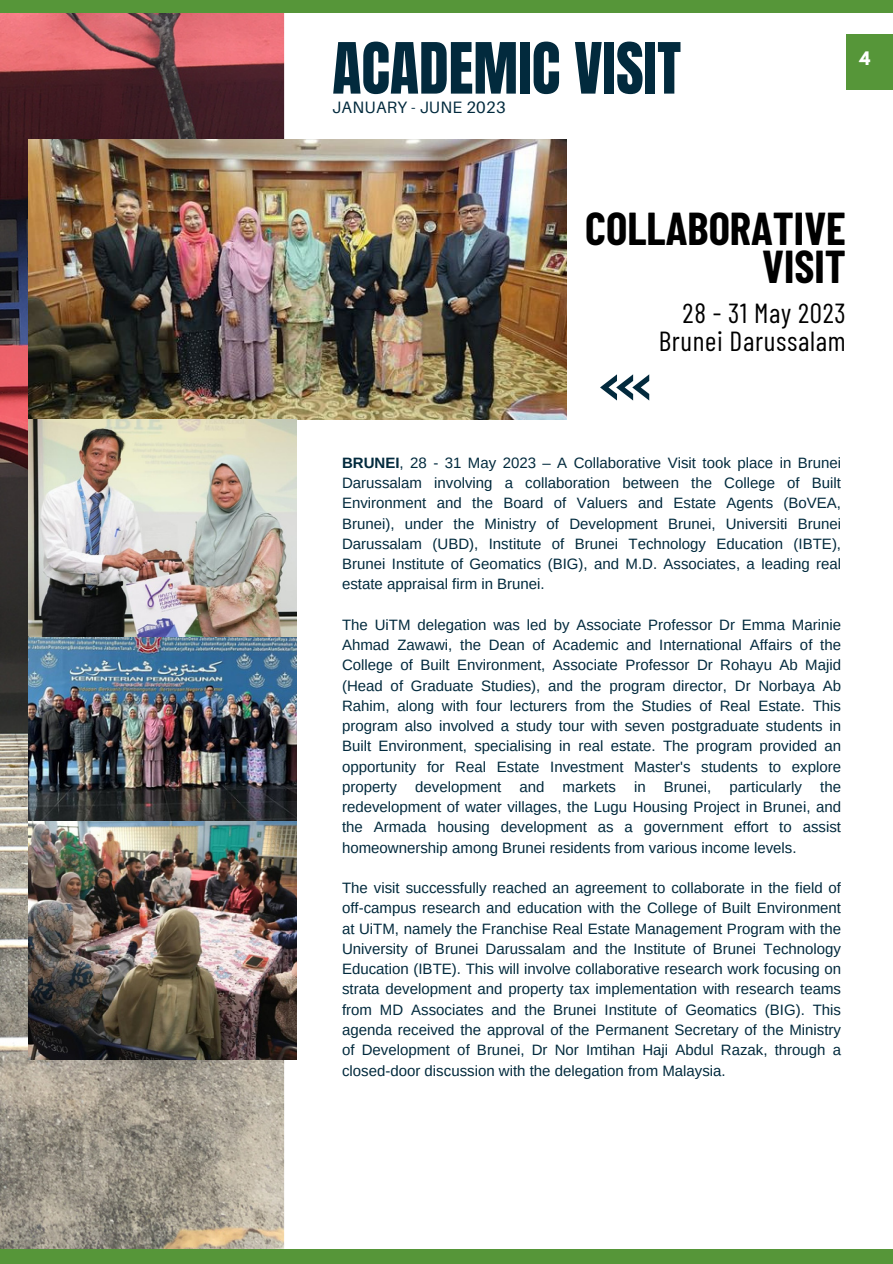
<style>
.page{position:relative;width:893px;height:1264px;background:#fff}
.page>*{position:absolute;margin:0;border:0;box-sizing:border-box;transform-origin:0 0}
.t1{font:60px "Anton";color:#022a3d}
.t2{font:700 45px/38.2px "Barlow Condensed";color:#000;text-align:right}
.t3{font:27.6px "Barlow Condensed";letter-spacing:.025em;color:#000}
.t4{font:16.5px "Aileron";letter-spacing:.015em;color:#022a3d}
.t5{font:700 16.5px "League Spartan";color:#fff}
.t6{font:15px/20.2px "Arimo";color:#022a3d;text-align:justify}
.s1{font-weight:700}
</style>
<div class="page">
<img style="left:0;top:12px;width:284px;height:1237px">
<svg style="left:600px;top:374px;width:49px;height:26px"></svg>
<div style="left:0;top:0;width:892px;height:12px;background:#569639"></div>
<div style="left:0;top:1249px;width:892px;height:14px;background:#569639"></div>
<div style="left:846px;top:34px;width:46px;height:55px;background:#569639"></div>
<img style="left:28px;top:139px;width:538px;height:281px">
<img style="left:28px;top:419px;width:268px;height:398px">
<img style="left:28px;top:817px;width:268px;height:242px">
<p class="t1" style="left:332px;top:25px;width:350px">ACADEMIC VISIT</p>
<p class="t4" style="left:332px;top:97px;width:175px">JANUARY - JUNE 2023</p>
<p class="t5" style="left:859px;top:51px;width:12px">4</p>
<p class="t2" style="left:585px;top:208px;width:262px">COLLABORATIVE<br>VISIT</p>
<p class="t3" style="left:682px;top:295px;width:164px">28 - 31 May 2023</p>
<p class="t3" style="left:658px;top:323px;width:188px">Brunei Darussalam</p>
<p class="t6" style="left:342px;top:452px;width:500px"><span class="s1">BRUNEI</span>, 28 - 31 May 2023 – A Collaborative Visit took place in Brunei Darussalam involving a collaboration between the College of Built Environment and the Board of Valuers and Estate Agents (BoVEA, Brunei), under the Ministry of Development Brunei, Universiti Brunei Darussalam (UBD), Institute of Brunei Technology Education (IBTE), Brunei Institute of Geomatics (BIG), and M.D. Associates, a leading real estate appraisal firm in Brunei.</p>
<p class="t6" style="left:342px;top:614px;width:500px">The UiTM delegation was led by Associate Professor Dr Emma Marinie Ahmad Zawawi, the Dean of Academic and International Affairs of the College of Built Environment, Associate Professor Dr Rohayu Ab Majid (Head of Graduate Studies), and the program director, Dr Norbaya Ab Rahim, along with four lecturers from the Studies of Real Estate. This program also involved a study tour with seven postgraduate students in Built Environment, specialising in real estate. The program provided an opportunity for Real Estate Investment Master's students to explore property development and markets in Brunei, particularly the redevelopment of water villages, the Lugu Housing Project in Brunei, and the Armada housing development as a government effort to assist homeownership among Brunei residents from various income levels.</p>
<p class="t6" style="left:342px;top:877px;width:500px">The visit successfully reached an agreement to collaborate in the field of off-campus research and education with the College of Built Environment at UiTM, namely the Franchise Real Estate Management Program with the University of Brunei Darussalam and the Institute of Brunei Technology Education (IBTE). This will involve collaborative research work focusing on strata development and property tax implementation with research teams from MD Associates and the Brunei Institute of Geomatics (BIG). This agenda received the approval of the Permanent Secretary of the Ministry of Development of Brunei, Dr Nor Imtihan Haji Abdul Razak, through a closed-door discussion with the delegation from Malaysia.</p>
</div>
